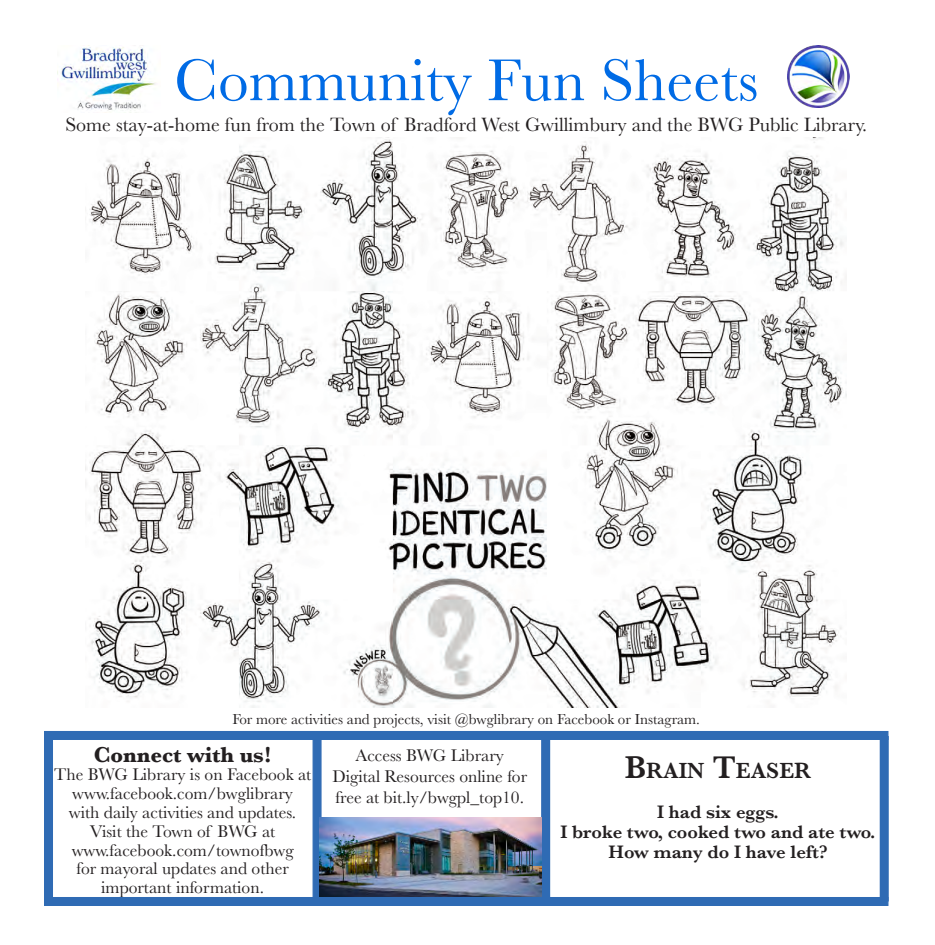
<style>
.page{position:relative;width:935px;height:945px;background:#fff}
.page>*{position:absolute;margin:0;border:0;box-sizing:border-box;transform-origin:0 0}
.t1{font:61.25px "Baskerville";color:#006be5}
.t2{font:600 22.75px "Baskerville";color:#231f20}
.t3{font:700 22.5px "Baskerville";color:#231f20}
.t4{font:20px "Baskerville";color:#231f20}
.t5{font:600 18.75px "Baskerville";color:#231f20}
.t6{font:17.5px/21px "Baskerville";color:#231f20}
.t7{font:15px "Baskerville";color:#231f20}
.s1{font-size:32.5px}
</style>
<div class="page">
<img style="left:89px;top:138px;width:757px;height:569px">
<div style="left:44px;top:730px;width:844px;height:9px;background:#2f6bb4;border:1px solid #2f6bb4"></div>
<img style="left:61px;top:45px;width:95px;height:68px">
<img style="left:787px;top:45px;width:62px;height:62px">
<div style="left:312px;top:735px;width:9px;height:166px;background:#2f6bb4;border:1px solid #2f6bb4"></div>
<div style="left:541px;top:734px;width:9px;height:165px;background:#2f6bb4;border:1px solid #2f6bb4"></div>
<img style="left:319px;top:817px;width:222px;height:79px">
<div style="left:44px;top:896px;width:844px;height:9px;background:#2f6bb4;border:1px solid #2f6bb4"></div>
<div style="left:879px;top:735px;width:9px;height:166px;background:#2f6bb4;border:1px solid #2f6bb4"></div>
<div style="left:44px;top:731px;width:9px;height:165px;background:#2f6bb4"></div>
<p class="t1" style="left:174px;top:41px;width:585px">Community Fun Sheets</p>
<p class="t4" style="left:65px;top:111px;width:803px">Some stay-at-home fun from the Town of Bradford West Gwillimbury and the BWG Public Library.</p>
<p class="t7" style="left:232px;top:709px;width:469px">For more activities and projects, visit @bwglibrary on Facebook or Instagram.</p>
<p class="t3" style="left:94px;top:738px;width:179px">Connect with us!</p>
<p class="t6" style="left:54px;top:764px;width:259px">The BWG Library is on Facebook at</p>
<p class="t6" style="left:72px;top:783px;width:222px">www.facebook.com/bwglibrary</p>
<p class="t6" style="left:69px;top:801px;width:229px">with daily activities and updates.</p>
<p class="t6" style="left:90px;top:820px;width:187px">Visit the Town of BWG at</p>
<p class="t6" style="left:72px;top:839px;width:223px">www.facebook.com/townofbwg</p>
<p class="t6" style="left:76px;top:857px;width:214px">for mayoral updates and other</p>
<p class="t6" style="left:101px;top:876px;width:164px">important information.</p>
<p class="t6" style="left:355px;top:744px;width:150px">Access BWG Library</p>
<p class="t6" style="left:332px;top:765px;width:196px">Digital Resources online for free at bit.ly/bwgpl_top10.</p>
<p class="t2" style="left:624px;top:754px;width:188px"><span class="s1">B</span>RAIN <span class="s1">T</span>EASER</p>
<p class="t5" style="left:657px;top:798px;width:123px">I had six eggs.</p>
<p class="t5" style="left:560px;top:818px;width:316px">I broke two, cooked two and ate two.</p>
<p class="t5" style="left:608px;top:838px;width:220px">How many do I have left?</p>
</div>
